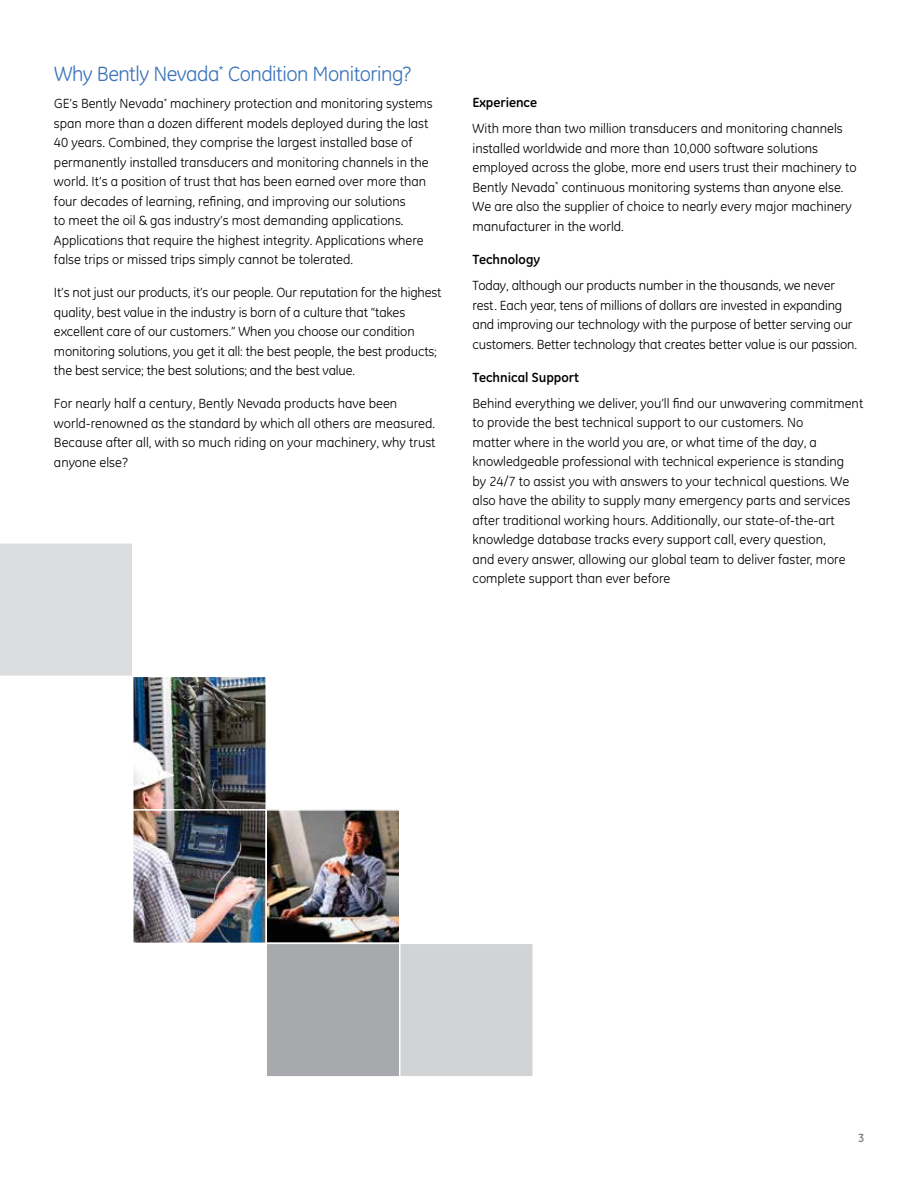
<style>
.page{position:relative;width:918px;height:1188px;background:#fff}
.page>*{position:absolute;margin:0;border:0;box-sizing:border-box;transform-origin:0 0}
.t1{font:21px "GE Inspira";letter-spacing:-.025em;color:#3b73b9}
.t2{font:13.5px/19.5px "GE Inspira";color:#000}
.t3{font:700 13.5px "GE Inspira";color:#000}
.t4{font:700 12px "GE Inspira";color:#808285}
</style>
<div class="page">
<div style="left:0;top:543px;width:132px;height:133px;background:#dcddde"></div>
<img style="left:135px;top:679px;width:129px;height:262px">
<div style="left:132px;top:676px;width:135px;height:135px;border:2px solid #fff"></div>
<div style="left:132px;top:809px;width:135px;height:135px;border:2px solid #fff"></div>
<img style="left:268px;top:812px;width:129px;height:129px">
<div style="left:265px;top:809px;width:135px;height:135px;border:2px solid #fff"></div>
<div style="left:265px;top:943px;width:135px;height:135px;background:#a7a9ac;border:2px solid #fff"></div>
<div style="left:399px;top:943px;width:135px;height:135px;background:#d1d3d4;border:2px solid #fff"></div>
<h1 class="t1" style="left:54px;top:61px;width:359px">Why Bently Nevada<sup>*</sup> Condition Monitoring?</h1>
<p class="t2" style="left:54px;top:94px;width:380px">GE’s Bently Nevada<sup>*</sup> machinery protection and monitoring systems span more than a dozen different models deployed during the last 40 years. Combined, they comprise the largest installed base of permanently installed transducers and monitoring channels in the world. It’s a position of trust that has been earned over more than four decades of learning, refining, and improving our solutions<br>to meet the oil &amp; gas industry’s most demanding applications.<br>Applications that require the highest integrity. Applications where false trips or missed trips simply cannot be tolerated.</p>
<p class="t2" style="left:54px;top:283px;width:389px">It’s not just our products, it’s our people. Our reputation for the highest quality, best value in the industry is born of a culture that “takes excellent care of our customers.” When you choose our condition monitoring solutions, you get it all: the best people, the best products; the best service; the best solutions; and the best value.</p>
<p class="t2" style="left:54px;top:394px;width:383px">For nearly half a century, Bently Nevada products have been world-renowned as the standard by which all others are measured.<br>Because after all, with so much riding on your machinery, why trust anyone else?</p>
<p class="t3" style="left:472px;top:94px;width:66px">Experience</p>
<p class="t2" style="left:472px;top:119px;width:386px">With more than two million transducers and monitoring channels installed worldwide and more than 10,000 software solutions employed across the globe, more end users trust their machinery to Bently Nevada<sup>*</sup> continuous monitoring systems than anyone else.<br>We are also the supplier of choice to nearly every major machinery manufacturer in the world.</p>
<p class="t3" style="left:472px;top:251px;width:69px">Technology</p>
<p class="t2" style="left:472px;top:276px;width:386px">Today, although our products number in the thousands, we never rest. Each year, tens of millions of dollars are invested in expanding and improving our technology with the purpose of better serving our customers. Better technology that creates better value is our passion.</p>
<p class="t3" style="left:472px;top:368px;width:108px">Technical Support</p>
<p class="t2" style="left:472px;top:393px;width:392px">Behind everything we deliver, you’ll find our unwavering commitment to provide the best technical support to our customers. No<br>matter where in the world you are, or what time of the day, a knowledgeable professional with technical experience is standing<br>by 24/7 to assist you with answers to your technical questions. We also have the ability to supply many emergency parts and services after traditional working hours. Additionally, our state-of-the-art knowledge database tracks every support call, every question,<br>and every answer, allowing our global team to deliver faster, more complete support than ever before</p>
<p class="t4" style="left:858px;top:1130px;width:8px">3</p>
</div>
